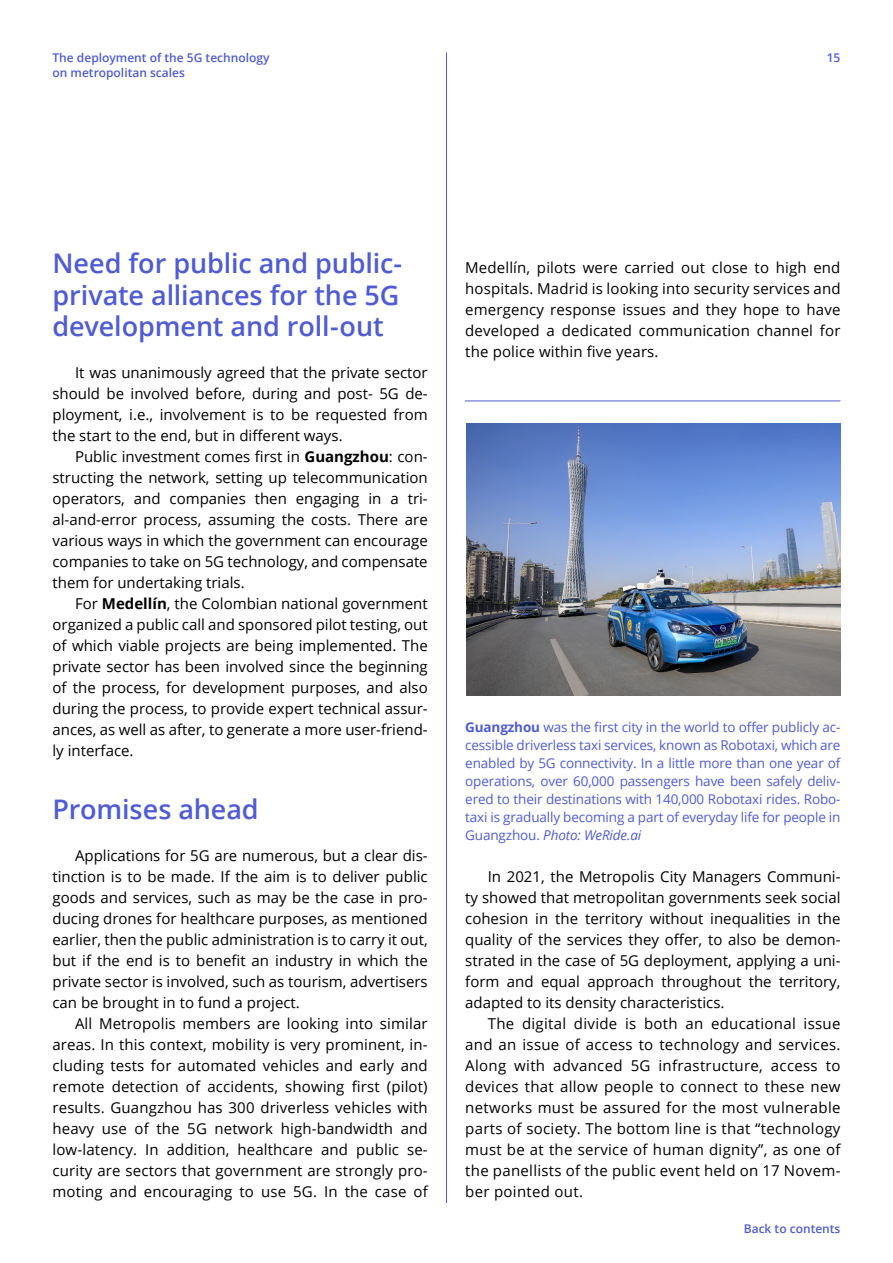
<style>
.page{position:relative;width:893px;height:1263px;background:#fff}
.page>*{position:absolute;margin:0;border:0;box-sizing:border-box;transform-origin:0 0}
.t1{font:600 27px/31.5px "Open Sans";letter-spacing:-.005em;color:#4f5cd6;text-align:justify}
.t2{font:15px/21px "Open Sans";color:#000;text-align:justify}
.t3{font:13.5px/18px "Open Sans";letter-spacing:-.01em;color:#4f5cd6;text-align:justify}
.t4{font:600 12px/15px "Open Sans";color:#4f5cd6}
.s1{font-weight:700}
.s2{font-style:italic}
</style>
<div class="page">
<hr style="left:446px;top:53px;width:1px;height:1150px;background:#4f5cd6">
<img style="left:467px;top:423px;width:373px;height:272px">
<hr style="left:465px;top:401px;width:375px;height:1px;background:#4f5cd6">
<p class="t4" style="left:52px;top:50px;width:219px">The deployment of the 5G technology on metropolitan scales</p>
<p class="t4" style="left:827px;top:50px;width:15px">15</p>
<p class="t1" style="left:52px;top:247px;width:351px">Need for public and public&shy;private alliances for the 5G development and roll-out</p>
<p class="t2" style="left:52px;top:362px;width:377px;text-indent:22px">It was unanimously agreed that the private sector should be involved before, during and post- 5G de&shy;ployment, i.e., involvement is to be requested from the start to the end, but in different ways.</p>
<p class="t2" style="left:52px;top:446px;width:377px;text-indent:22px">Public investment comes first in <span class="s1">Guangzhou</span>: con&shy;structing the network, setting up telecommunication operators, and companies then engaging in a tri&shy;al-and-error process, assuming the costs. There are various ways in which the government can encourage companies to take on 5G technology, and compensate them for undertaking trials.</p>
<p class="t2" style="left:52px;top:593px;width:377px;text-indent:22px">For <span class="s1">Medellín</span>, the Colombian national government organized a public call and sponsored pilot testing, out of which viable projects are being implemented. The private sector has been involved since the beginning of the process, for development purposes, and also during the process, to provide expert technical assur&shy;ances, as well as after, to generate a more user-friend&shy;ly interface.</p>
<p class="t1" style="left:52px;top:793px;width:208px">Promises ahead</p>
<p class="t2" style="left:52px;top:845px;width:377px;text-indent:22px">Applications for 5G are numerous, but a clear dis&shy;tinction is to be made. If the aim is to deliver public goods and services, such as may be the case in pro&shy;ducing drones for healthcare purposes, as mentioned earlier, then the public administration is to carry it out, but if the end is to benefit an industry in which the private sector is involved, such as tourism, advertisers can be brought in to fund a project.</p>
<p class="t2" style="left:52px;top:1013px;width:377px;text-indent:22px">All Metropolis members are looking into similar areas. In this context, mobility is very prominent, in&shy;cluding tests for automated vehicles and early and remote detection of accidents, showing first (pilot) results. Guangzhou has 300 driverless vehicles with heavy use of the 5G network high-bandwidth and low-latency. In addition, healthcare and public se&shy;curity are sectors that government are strongly pro&shy;moting and encouraging to use 5G. In the case of</p>
<p class="t2" style="left:465px;top:257px;width:377px">Medellín, pilots were carried out close to high end hospitals. Madrid is looking into security services and emergency response issues and they hope to have developed a dedicated communication channel for the police within five years.</p>
<p class="t3" style="left:465px;top:717px;width:377px"><span class="s1">Guangzhou</span> was the first city in the world to offer publicly ac&shy;cessible driverless taxi services, known as Robotaxi, which are enabled by 5G connectivity. In a little more than one year of operations, over 60,000 passengers have been safely deliv&shy;ered to their destinations with 140,000 Robotaxi rides. Robo&shy;taxi is gradually becoming a part of everyday life for people in Guangzhou. <span class="s2">Photo: WeRide.ai</span></p>
<p class="t2" style="left:465px;top:866px;width:377px;text-indent:22px">In 2021, the Metropolis City Managers Communi&shy;ty showed that metropolitan governments seek social cohesion in the territory without inequalities in the quality of the services they offer, to also be demon&shy;strated in the case of 5G deployment, applying a uni&shy;form and equal approach throughout the territory, adapted to its density characteristics.</p>
<p class="t2" style="left:465px;top:1013px;width:377px;text-indent:22px">The digital divide is both an educational issue and an issue of access to technology and services.<br>Along with advanced 5G infrastructure, access to devices that allow people to connect to these new networks must be assured for the most vulnerable parts of society. The bottom line is that “technology must be at the service of human dignity”, as one of the panellists of the public event held on 17 Novem&shy;ber pointed out.</p>
<p class="t4" style="left:744px;top:1221px;width:98px">Back to contents</p>
</div>
